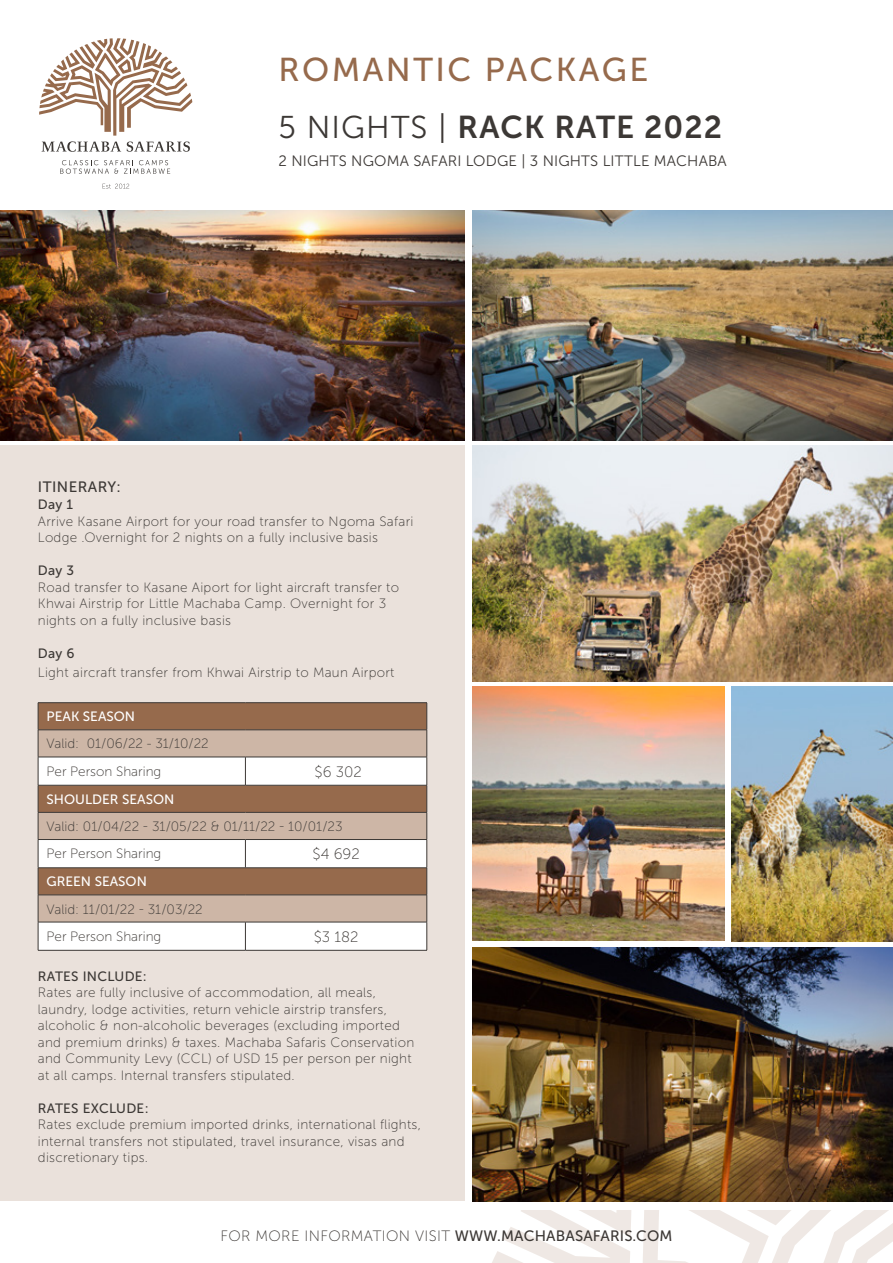
<style>
.page{position:relative;width:893px;height:1263px;background:#fff}
.page>*{position:absolute;margin:0;border:0;box-sizing:border-box;transform-origin:0 0}
.t1{font:33px "Museo Sans 500";letter-spacing:.075em;color:#966a4c}
.t2{font:31.5px "Museo Sans 700";letter-spacing:.035em;color:#3c3835}
.t3{font:15px "Museo Sans 100";letter-spacing:.025em;color:#3c3835}
.t4{font:15px "Museo Sans 300";letter-spacing:.01em;color:#3c3835}
.t5{font:15px "Museo Sans 500";letter-spacing:.03em;color:#3c3835}
.t6{font:13.5px/16.5px "Museo Sans 100";letter-spacing:.02em;color:#3c3835}
.t7{font:13.5px "Museo Sans 100";color:#3c3835}
.t8{font:13.5px "Museo Sans 500";color:#fff}
.s1{font-family:"Museo Sans 300"}
.s2{font-family:"Museo Sans 500"}
</style>
<div class="page">
<svg style="left:492px;top:1210px;width:139px;height:53px"></svg>
<svg style="left:643px;top:1210px;width:250px;height:53px"></svg>
<div style="left:0;top:445px;width:465px;height:756px;background:#eae1db"></div>
<img style="left:472px;top:211px;width:421px;height:229px">
<img style="left:472px;top:687px;width:253px;height:254px">
<img style="left:472px;top:445px;width:421px;height:236px">
<img style="left:472px;top:947px;width:421px;height:254px">
<img style="left:731px;top:687px;width:162px;height:254px">
<div style="left:39px;top:703px;width:388px;height:26px;background:#966a4c"></div>
<svg style="left:39px;top:730px;width:388px;height:27px;background:#c8b1a2"></svg>
<svg style="left:39px;top:758px;width:388px;height:192px;background:#d1beb2"></svg>
<hr style="left:38px;top:702px;width:207px;height:1px;background:#3c3835">
<hr style="left:245px;top:702px;width:182px;height:1px;background:#3c3835">
<hr style="left:38px;top:729px;width:207px;height:1px;background:#3c3835">
<hr style="left:245px;top:729px;width:182px;height:1px;background:#3c3835">
<hr style="left:38px;top:785px;width:207px;height:1px;background:#3c3835">
<hr style="left:245px;top:785px;width:182px;height:1px;background:#3c3835">
<hr style="left:38px;top:812px;width:207px;height:1px;background:#3c3835">
<hr style="left:245px;top:812px;width:182px;height:1px;background:#3c3835">
<hr style="left:38px;top:867px;width:207px;height:1px;background:#3c3835">
<hr style="left:245px;top:867px;width:182px;height:1px;background:#3c3835">
<hr style="left:38px;top:895px;width:207px;height:1px;background:#3c3835">
<hr style="left:245px;top:895px;width:182px;height:1px;background:#3c3835">
<hr style="left:38px;top:757px;width:207px;height:1px;background:#3c3835">
<hr style="left:245px;top:757px;width:182px;height:1px;background:#3c3835">
<svg style="left:245px;top:757px;width:1px;height:28px"></svg>
<hr style="left:38px;top:839px;width:207px;height:1px;background:#3c3835">
<hr style="left:245px;top:839px;width:182px;height:1px;background:#3c3835">
<svg style="left:245px;top:840px;width:1px;height:27px"></svg>
<hr style="left:38px;top:922px;width:207px;height:1px;background:#3c3835">
<svg style="left:38px;top:703px;width:1px;height:247px"></svg>
<hr style="left:245px;top:922px;width:182px;height:1px;background:#3c3835">
<svg style="left:245px;top:922px;width:1px;height:28px"></svg>
<svg style="left:427px;top:703px;width:1px;height:247px"></svg>
<hr style="left:38px;top:950px;width:207px;height:1px;background:#3c3835">
<hr style="left:245px;top:950px;width:182px;height:1px;background:#3c3835">
<svg style="left:60px;top:160px;width:110px;height:14px"></svg>
<svg style="left:103px;top:184px;width:26px;height:5px"></svg>
<svg style="left:39px;top:38px;width:153px;height:114px"></svg>
<img style="left:0;top:211px;width:465px;height:229px">
<p class="t1" style="left:279px;top:51px;width:371px">ROMANTIC PACKAGE</p>
<p class="t2" style="left:279px;top:109px;width:445px"><span class="s1">5 NIGHTS |</span> RACK RATE 2022</p>
<p class="t4" style="left:279px;top:153px;width:450px">2 NIGHTS NGOMA SAFARI LODGE | 3 NIGHTS LITTLE MACHABA</p>
<p class="t5" style="left:38px;top:479px;width:84px">ITINERARY:</p>
<p class="t6" style="left:38px;top:496px;width:377px"><span class="s2">Day 1<br></span>Arrive Kasane Airport for your road transfer to Ngoma Safari<br>Lodge .Overnight for 2 nights on a fully inclusive basis</p>
<p class="t6" style="left:38px;top:562px;width:363px"><span class="s2">Day 3<br></span>Road transfer to Kasane Aiport for light aircraft transfer to Khwai Airstrip for Little Machaba Camp. Overnight for 3 nights on a fully inclusive basis</p>
<p class="t6" style="left:38px;top:643px;width:358px;line-height:19.5px"><span class="s2">Day 6<br></span>Light aircraft transfer from Khwai Airstrip to Maun Airport</p>
<p class="t8" style="left:47px;top:709px;width:90px">PEAK SEASON</p>
<p class="t7" style="left:47px;top:737px;width:164px">Valid: 01/06/22 - 31/10/22</p>
<p class="t7" style="left:47px;top:764px;width:116px">Per Person Sharing</p>
<p class="t3" style="left:315px;top:764px;width:49px">$6 302</p>
<p class="t8" style="left:47px;top:792px;width:129px">SHOULDER SEASON</p>
<p class="t7" style="left:47px;top:819px;width:297px">Valid: 01/04/22 - 31/05/22 &amp; 01/11/22 - 10/01/23</p>
<p class="t7" style="left:47px;top:846px;width:116px">Per Person Sharing</p>
<p class="t3" style="left:312px;top:846px;width:49px">$4 692</p>
<p class="t8" style="left:47px;top:874px;width:102px">GREEN SEASON</p>
<p class="t7" style="left:47px;top:902px;width:158px">Valid: 11/01/22 - 31/03/22</p>
<p class="t7" style="left:47px;top:929px;width:116px">Per Person Sharing</p>
<p class="t3" style="left:314px;top:929px;width:46px">$3 182</p>
<p class="t6" style="left:38px;top:968px;width:378px"><span class="s2">RATES INCLUDE:<br></span>Rates are fully inclusive of accommodation, all meals, laundry, lodge activities, return vehicle airstrip transfers, alcoholic &amp; non-alcoholic beverages (excluding imported and premium drinks) &amp; taxes. Machaba Safaris Conservation and Community Levy (CCL) of USD 15 per person per night at all camps. Internal transfers stipulated.</p>
<p class="t6" style="left:38px;top:1100px;width:385px"><span class="s2">RATES EXCLUDE:<br></span>Rates exclude premium imported drinks, international flights, internal transfers not stipulated, travel insurance, visas and discretionary tips.</p>
<p class="t3" style="left:220px;top:1228px;width:454px">FOR MORE INFORMATION VISIT <span class="s2">WWW.MACHABASAFARIS.COM</span></p>
</div>
